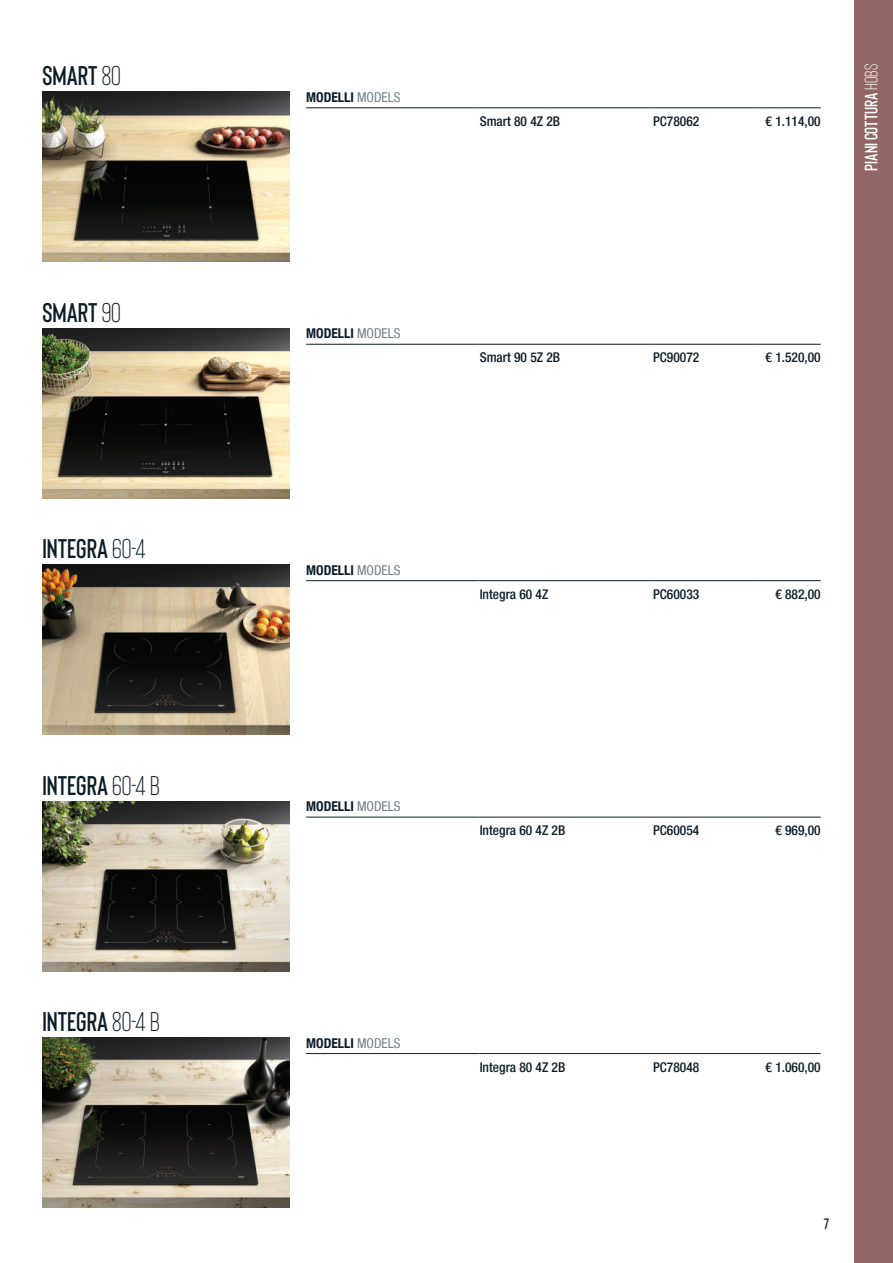
<style>
.page{position:relative;width:893px;height:1263px;background:#fff}
.page>*{position:absolute;margin:0;border:0;box-sizing:border-box;transform-origin:0 0}
.t1{font:600 27px "Bison";color:#0d1d28}
.t2{font:600 18px "Bison";color:#fff}
.t3{font:600 15px "Bison";color:#0d1d28}
.t4{font:500 condensed 13.5px "Helvetica Neue LT Com";color:#0d1d28}
.t5{font:700 condensed 13.5px "Helvetica Neue LT Com";color:#0d1d28}
.s1{font-weight:400}
.s2{font-weight:400;color:#727f87}
</style>
<div class="page">
<img style="left:43px;top:92px;width:246px;height:170px">
<hr style="left:306px;top:107px;width:174px;height:1px;background:#0d1d28">
<hr style="left:480px;top:107px;width:173px;height:1px;background:#0d1d28">
<hr style="left:653px;top:107px;width:102px;height:1px;background:#0d1d28">
<hr style="left:755px;top:107px;width:66px;height:1px;background:#0d1d28">
<img style="left:43px;top:328px;width:246px;height:170px">
<hr style="left:306px;top:344px;width:174px;height:1px;background:#0d1d28">
<hr style="left:480px;top:344px;width:173px;height:1px;background:#0d1d28">
<hr style="left:653px;top:344px;width:102px;height:1px;background:#0d1d28">
<hr style="left:755px;top:344px;width:66px;height:1px;background:#0d1d28">
<img style="left:43px;top:565px;width:246px;height:170px">
<hr style="left:306px;top:580px;width:174px;height:1px;background:#0d1d28">
<hr style="left:480px;top:580px;width:173px;height:1px;background:#0d1d28">
<hr style="left:653px;top:580px;width:102px;height:1px;background:#0d1d28">
<hr style="left:755px;top:580px;width:66px;height:1px;background:#0d1d28">
<img style="left:43px;top:801px;width:246px;height:170px">
<img style="left:43px;top:1037px;width:246px;height:171px">
<hr style="left:306px;top:817px;width:174px;height:1px;background:#0d1d28">
<hr style="left:480px;top:817px;width:173px;height:1px;background:#0d1d28">
<hr style="left:653px;top:817px;width:102px;height:1px;background:#0d1d28">
<hr style="left:755px;top:817px;width:66px;height:1px;background:#0d1d28">
<hr style="left:306px;top:1053px;width:174px;height:1px;background:#0d1d28">
<hr style="left:480px;top:1053px;width:173px;height:1px;background:#0d1d28">
<hr style="left:653px;top:1053px;width:102px;height:1px;background:#0d1d28">
<hr style="left:755px;top:1053px;width:66px;height:1px;background:#0d1d28">
<div style="left:855px;top:0;width:38px;height:1263px;background:#906766"></div>
<h1 class="t1" style="left:43px;top:62px;width:80px">SMART <span class="s1">80</span></h1>
<h1 class="t1" style="left:43px;top:298px;width:80px">SMART <span class="s1">90</span></h1>
<h1 class="t1" style="left:43px;top:535px;width:105px">INTEGRA <span class="s1">60-4</span></h1>
<h1 class="t1" style="left:43px;top:771px;width:119px">INTEGRA <span class="s1">60-4 B</span></h1>
<h1 class="t1" style="left:43px;top:1008px;width:119px">INTEGRA <span class="s1">80-4 B</span></h1>
<p class="t5" style="left:306px;top:89px;width:96px">MODELLI <span class="s2">MODELS</span></p>
<p class="t5" style="left:306px;top:325px;width:96px">MODELLI <span class="s2">MODELS</span></p>
<p class="t4" style="left:480px;top:113px;width:82px">Smart 80 4Z 2B</p>
<p class="t4" style="left:653px;top:113px;width:48px">PC78062</p>
<p class="t4" style="left:766px;top:113px;width:57px">€ 1.114,00</p>
<h2 class="t2" style="left:862px;top:171px;width:108px;rotate:-90deg">PIANI COTTURA <span class="s1">hobs</span></h2>
<p class="t4" style="left:480px;top:350px;width:82px">Smart 90 5Z 2B</p>
<p class="t4" style="left:653px;top:350px;width:48px">PC90072</p>
<p class="t4" style="left:766px;top:350px;width:57px">€ 1.520,00</p>
<p class="t5" style="left:306px;top:562px;width:96px">MODELLI <span class="s2">MODELS</span></p>
<p class="t5" style="left:306px;top:798px;width:96px">MODELLI <span class="s2">MODELS</span></p>
<p class="t5" style="left:306px;top:1035px;width:96px">MODELLI <span class="s2">MODELS</span></p>
<p class="t4" style="left:480px;top:586px;width:70px">Integra 60 4Z</p>
<p class="t4" style="left:653px;top:586px;width:48px">PC60033</p>
<p class="t4" style="left:775px;top:586px;width:47px">€ 882,00</p>
<p class="t4" style="left:480px;top:822px;width:87px">Integra 60 4Z 2B</p>
<p class="t4" style="left:653px;top:822px;width:48px">PC60054</p>
<p class="t4" style="left:775px;top:822px;width:47px">€ 969,00</p>
<p class="t4" style="left:480px;top:1059px;width:87px">Integra 80 4Z 2B</p>
<p class="t4" style="left:653px;top:1059px;width:48px">PC78048</p>
<p class="t4" style="left:766px;top:1059px;width:57px">€ 1.060,00</p>
<p class="t3" style="left:824px;top:1216px;width:7px">7</p>
</div>
